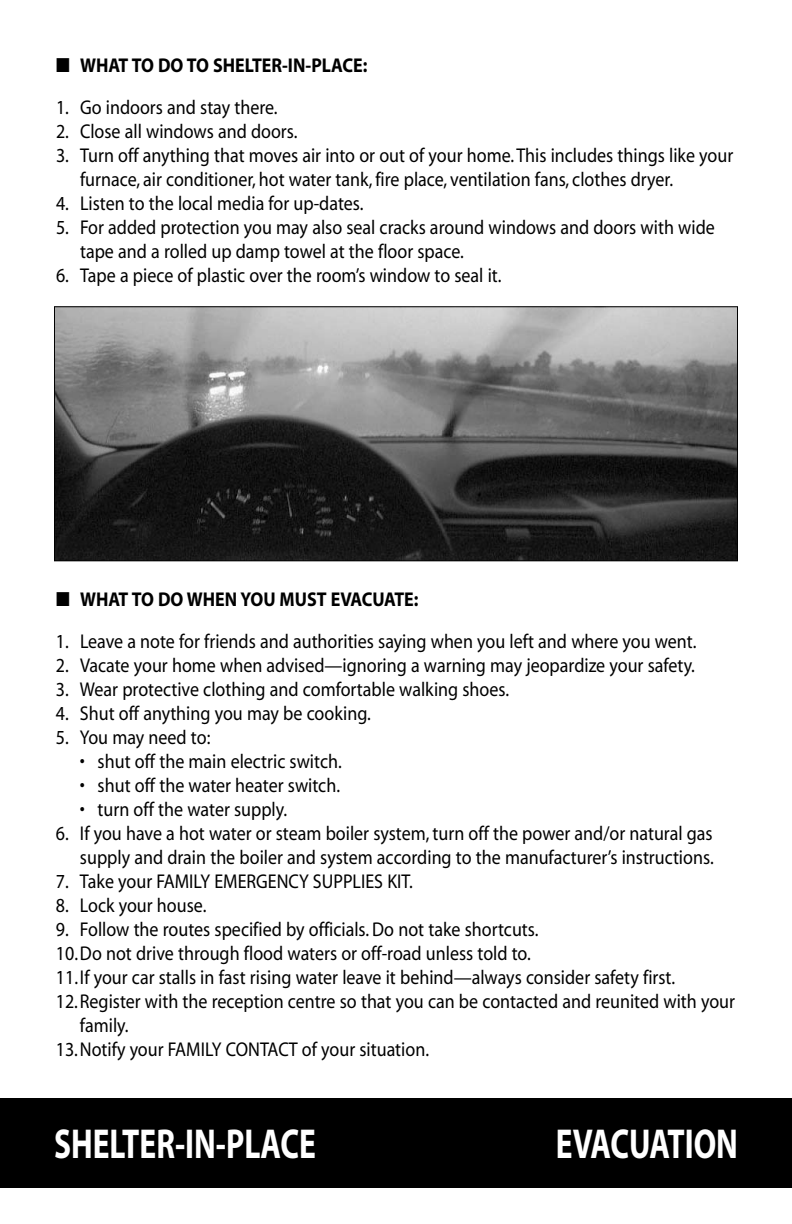
<style>
.page{position:relative;width:792px;height:1224px;background:#fff}
.page>*{position:absolute;margin:0;border:0;box-sizing:border-box;transform-origin:0 0}
.t1{font:700 42px "Myriad";color:#fff;scale:.75 1}
.t2{font:20px/24px "Myriad";color:#000;scale:.9 1}
.t3{font:700 20px "Myriad";color:#000;scale:.9 1}
</style>
<div class="page">
<div style="left:0;top:1098px;width:792px;height:90px;background:#000"></div>
<img style="left:56px;top:308px;width:680px;height:251px">
<div style="left:54px;top:306px;width:684px;height:255px;border:1px solid #000"></div>
<p class="t3" style="left:56px;top:55px;width:57px">■ WHAT</p>
<p class="t3" style="left:132px;top:55px;width:103px">TO DOTO SHELTER</p>
<p class="t3" style="left:282px;top:55px;width:45px">-IN-PLACE</p>
<p class="t3" style="left:363px;top:55px;width:7px">:</p>
<p class="t2" style="left:56px;top:97px;width:248px">1. Go indoors and stay there.</p>
<p class="t2" style="left:56px;top:121px;width:270px">2. Close all windows and doors.</p>
<p class="t2" style="left:80px;top:145px;width:727px;text-indent:-24px">3. Turn off anything that moves air into or out of your home. This includes things like your furnace, air conditioner, hot water tank, fire place, ventilation fans, clothes dryer.</p>
<p class="t2" style="left:56px;top:193px;width:343px">4. Listen to the local media for up-dates.</p>
<p class="t2" style="left:56px;top:217px;width:734px">5.For added protection you may also seal cracks around windows and doors with wide</p>
<p class="t2" style="left:80px;top:241px;width:428px">tape and a rolled up damp towel at the floor space.</p>
<p class="t2" style="left:56px;top:265px;width:497px">6. Tape a piece of plastic over the room’s window to seal it.</p>
<p class="t3" style="left:56px;top:589px;width:57px">■ WHAT</p>
<p class="t3" style="left:132px;top:589px;width:76px">TO DO WHEN</p>
<p class="t3" style="left:240px;top:589px;width:14px">YOU</p>
<p class="t3" style="left:280px;top:589px;width:14px">MUST</p>
<p class="t3" style="left:331px;top:589px;width:13px">EVACUATE</p>
<p class="t3" style="left:414px;top:589px;width:7px">:</p>
<p class="t2" style="left:56px;top:631px;width:713px">1. Leave a note for friends and authorities saying when you left and where you went.</p>
<p class="t2" style="left:56px;top:655px;width:712px">2. Vacate your home when advised—ignoring a warning may jeopardize your safety.<br>3.Wear protective clothing and comfortable walking shoes.</p>
<p class="t2" style="left:56px;top:703px;width:351px">4. Shut off anything you may be cooking.<br>5.You may need to:</p>
<p class="t2" style="left:80px;top:751px;width:292px">• shut off the main electric switch.</p>
<p class="t2" style="left:80px;top:775px;width:291px">• shut off the water heater switch.</p>
<p class="t2" style="left:80px;top:799px;width:232px">• turn off the water supply.</p>
<p class="t2" style="left:56px;top:823px;width:732px;text-align:right">6. If you have a hot water or steam boiler system, turn off the power and/or natural gas supply and drain the boiler and system according to the manufacturer’s instructions.</p>
<p class="t2" style="left:56px;top:871px;width:398px">7. Take your FAMILY EMERGENCY SUPPLIES KIT.</p>
<p class="t2" style="left:56px;top:895px;width:538px">8. Lock your house.<br>9.Follow the routes specified by officials. Do not take shortcuts.<br>10.Do not drive through flood waters or off-road unless told to.</p>
<p class="t2" style="left:56px;top:967px;width:690px">11. If your car stalls in fast rising water leave it behind—always consider safety first.</p>
<p class="t2" style="left:56px;top:991px;width:756px">12.Register with the reception centre so that you can be contacted and reunited with your</p>
<p class="t2" style="left:80px;top:1015px;width:56px">family.</p>
<p class="t2" style="left:56px;top:1039px;width:416px">13.Notify your FAMILY CONTACT of your situation.</p>
<h1 class="t1" style="left:54px;top:1122px;width:351px">SHELTER-IN-PLACE</h1>
<h1 class="t1" style="left:556px;top:1122px;width:244px">EVACUATION</h1>
</div>
